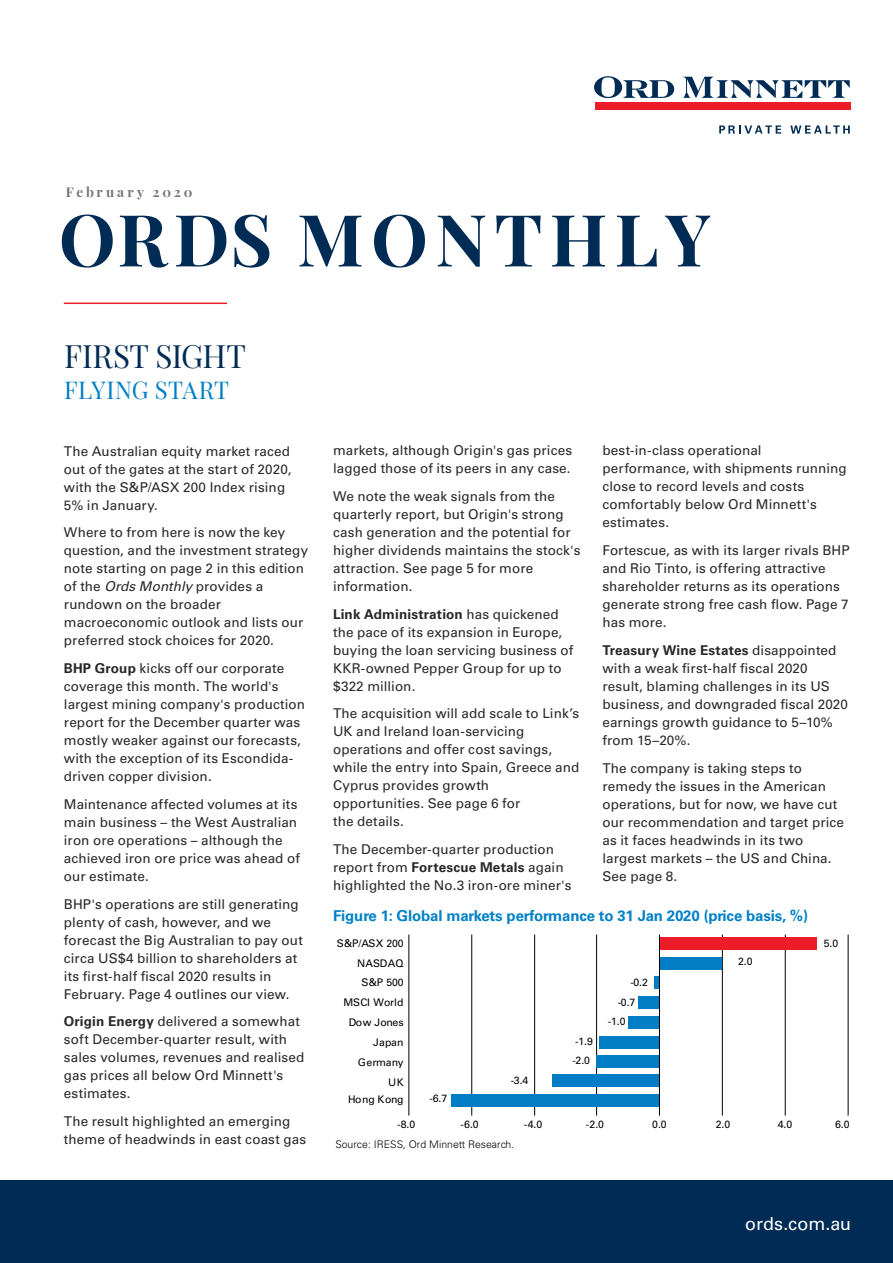
<style>
.page{position:relative;width:893px;height:1263px;background:#fff}
.page>*{position:absolute;margin:0;border:0;box-sizing:border-box;transform-origin:0 0}
.t1{font:700 72px "Playfair Display";letter-spacing:.1em;color:#002b54}
.t2{font:31.5px "Playfair Display";letter-spacing:-.015em;color:#002b54}
.t3{font:24px "Playfair Display";letter-spacing:.005em;color:#007dc5}
.t4{font:18px "Univers LT Std";color:#fff}
.t5{font:700 15px "Univers LT Std";letter-spacing:-.01em;color:#0081c7}
.t6{font:13.5px/18px "Univers LT Std";letter-spacing:.005em;color:#292829}
.t7{font:700 13.5px "Playfair Display";letter-spacing:.21em;color:#747678}
.t8{font:10.5px "Univers LT Std";letter-spacing:-.005em;color:#000}
.t9{font:300 10.5px "Univers LT Std";color:#000}
.t10{font:10.5px "Univers LT Std";letter-spacing:-.025em;color:#000}
.s1{font-style:italic}
.s2{font-weight:700}
</style>
<div class="page">
<div style="left:0;top:1181px;width:893px;height:82px;background:#002b54"></div>
<hr style="left:64px;top:303px;width:163px;height:1px;background:#ed1c29">
<div style="left:595px;top:103px;width:255px;height:7px;background:#ed1c29"></div>
<svg style="left:594px;top:76px;width:80px;height:22px"></svg>
<svg style="left:683px;top:77px;width:167px;height:21px"></svg>
<svg style="left:719px;top:125px;width:62px;height:9px"></svg>
<svg style="left:790px;top:125px;width:60px;height:9px"></svg>
<hr style="left:848px;top:934px;width:1px;height:181px;background:#000">
<hr style="left:785px;top:934px;width:1px;height:181px;background:#000">
<hr style="left:722px;top:934px;width:1px;height:181px;background:#000">
<hr style="left:596px;top:934px;width:1px;height:181px;background:#000">
<hr style="left:534px;top:934px;width:1px;height:181px;background:#000">
<hr style="left:471px;top:934px;width:1px;height:181px;background:#000">
<hr style="left:408px;top:934px;width:1px;height:181px;background:#000">
<div style="left:600px;top:1036px;width:60px;height:12px;background:#007dc5"></div>
<div style="left:654px;top:976px;width:6px;height:13px;background:#007dc5"></div>
<div style="left:660px;top:957px;width:62px;height:13px;background:#007dc5"></div>
<div style="left:660px;top:937px;width:156px;height:13px;background:#ed1c29"></div>
<div style="left:451px;top:1094px;width:209px;height:13px;background:#007dc5"></div>
<div style="left:553px;top:1074px;width:107px;height:13px;background:#007dc5"></div>
<div style="left:596px;top:1055px;width:64px;height:13px;background:#007dc5"></div>
<div style="left:628px;top:1016px;width:32px;height:12px;background:#007dc5"></div>
<div style="left:639px;top:996px;width:21px;height:13px;background:#007dc5"></div>
<hr style="left:659px;top:934px;width:1px;height:181px;background:#000">
<p class="t7" style="left:66px;top:183px;width:128px">February 2020</p>
<h1 class="t1" style="left:59px;top:194px;width:653px">ORDS MONTHLY</h1>
<h2 class="t2" style="left:64px;top:336px;width:183px">FIRST SIGHT</h2>
<h3 class="t3" style="left:64px;top:375px;width:167px">FLYING START</h3>
<p class="t6" style="left:64px;top:442px;width:229px">The Australian equity market raced out of the gates at the start of 2020, with the S&amp;P/ASX 200 Index rising<br>5% in January.</p>
<p class="t6" style="left:64px;top:524px;width:246px">Where to from here is now the key question, and the investment strategy note starting on page 2 in this edition of the <span class="s1">Ords Monthly</span> provides a rundown on the broader macroeconomic outlook and lists our preferred stock choices for 2020.</p>
<p class="t6" style="left:64px;top:659px;width:243px"><span class="s2">BHP Group</span> kicks off our corporate coverage this month. The world's largest mining company's production report for the December quarter was mostly weaker against our forecasts, with the exception of its Escondida&shy;driven copper division.</p>
<p class="t6" style="left:64px;top:795px;width:238px">Maintenance affected volumes at its main business – the West Australian iron ore operations – although the achieved iron ore price was ahead of our estimate.</p>
<p class="t6" style="left:64px;top:895px;width:240px">BHP's operations are still generating plenty of cash, however, and we forecast the Big Australian to pay out circa US$4 billion to shareholders at its first-half fiscal 2020 results in February. Page 4 outlines our view.</p>
<p class="t6" style="left:64px;top:1013px;width:242px"><span class="s2">Origin Energy</span> delivered a somewhat soft December-quarter result, with sales volumes, revenues and realised gas prices all below Ord Minnett's estimates.</p>
<p class="t6" style="left:64px;top:1112px;width:244px">The result highlighted an emerging theme of headwinds in east coast gas</p>
<p class="t6" style="left:333px;top:441px;width:241px">markets, although Origin's gas prices lagged those of its peers in any case.</p>
<p class="t6" style="left:333px;top:487px;width:249px">We note the weak signals from the quarterly report, but Origin's strong cash generation and the potential for higher dividends maintains the stock's attraction. See page 5 for more information.</p>
<p class="t6" style="left:333px;top:605px;width:242px"><span class="s2">Link Administration</span> has quickened the pace of its expansion in Europe, buying the loan servicing business of<br>KKR-owned Pepper Group for up to $322 million.</p>
<p class="t6" style="left:333px;top:705px;width:248px">The acquisition will add scale to Link’s<br>UK and Ireland loan-servicing operations and offer cost savings, while the entry into Spain, Greece and<br>Cyprus provides growth opportunities. See page 6 for<br>the details.</p>
<p class="t6" style="left:333px;top:840px;width:240px">The December-quarter production report from <span class="s2">Fortescue Metals</span> again highlighted the No.3 iron-ore miner's</p>
<p class="t6" style="left:602px;top:442px;width:246px">best-in-class operational performance, with shipments running close to record levels and costs comfortably below Ord Minnett's estimates.</p>
<p class="t6" style="left:602px;top:541px;width:249px">Fortescue, as with its larger rivals BHP and Rio Tinto, is offering attractive shareholder returns as its operations generate strong free cash flow. Page 7 has more.</p>
<p class="t6" style="left:602px;top:641px;width:247px"><span class="s2">Treasury Wine Estates</span> disappointed with a weak first-half fiscal 2020 result, blaming challenges in its US business, and downgraded fiscal 2020 earnings growth guidance to 5–10% from 15–20%.</p>
<p class="t6" style="left:602px;top:759px;width:243px">The company is taking steps to remedy the issues in the American operations, but for now, we have cut our recommendation and target price as it faces headwinds in its two largest markets – the US and China.<br>See page 8.</p>
<p class="t5" style="left:333px;top:907px;width:476px">Figure 1: Global markets performance to 31 Jan 2020 (price basis, %)</p>
<p class="t8" style="left:337px;top:937px;width:69px">S&amp;P/ASX 200</p>
<p class="t8" style="left:824px;top:937px;width:16px">5.0</p>
<p class="t8" style="left:357px;top:957px;width:48px">NASDAQ</p>
<p class="t8" style="left:738px;top:955px;width:16px">2.0</p>
<p class="t8" style="left:361px;top:976px;width:44px">S&amp;P 500</p>
<p class="t8" style="left:630px;top:976px;width:19px">-0.2</p>
<p class="t8" style="left:343px;top:996px;width:62px">MSCI World</p>
<p class="t8" style="left:618px;top:996px;width:19px">-0.7</p>
<p class="t8" style="left:349px;top:1016px;width:57px">Dow Jones</p>
<p class="t8" style="left:608px;top:1015px;width:19px">-1.0</p>
<p class="t8" style="left:373px;top:1036px;width:32px">Japan</p>
<p class="t8" style="left:575px;top:1035px;width:19px">-1.9</p>
<p class="t8" style="left:358px;top:1056px;width:47px">Germany</p>
<p class="t8" style="left:572px;top:1054px;width:19px">-2.0</p>
<p class="t8" style="left:388px;top:1076px;width:17px">UK</p>
<p class="t8" style="left:511px;top:1074px;width:19px">-3.4</p>
<p class="t10" style="left:348px;top:1093px;width:57px">Hong Kong</p>
<p class="t8" style="left:429px;top:1092px;width:19px">-6.7</p>
<p class="t8" style="left:397px;top:1118px;width:20px">-8.0</p>
<p class="t8" style="left:460px;top:1118px;width:20px">-6.0</p>
<p class="t8" style="left:524px;top:1118px;width:20px">-4.0</p>
<p class="t8" style="left:586px;top:1118px;width:20px">-2.0</p>
<p class="t8" style="left:652px;top:1118px;width:16px">0.0</p>
<p class="t8" style="left:716px;top:1118px;width:16px">2.0</p>
<p class="t8" style="left:778px;top:1118px;width:16px">4.0</p>
<p class="t8" style="left:835px;top:1118px;width:16px">6.0</p>
<p class="t9" style="left:335px;top:1138px;width:180px">Source: IRESS, Ord Minnett Research.</p>
<h3 class="t4" style="left:745px;top:1213px;width:108px">ords.com.au</h3>
</div>
